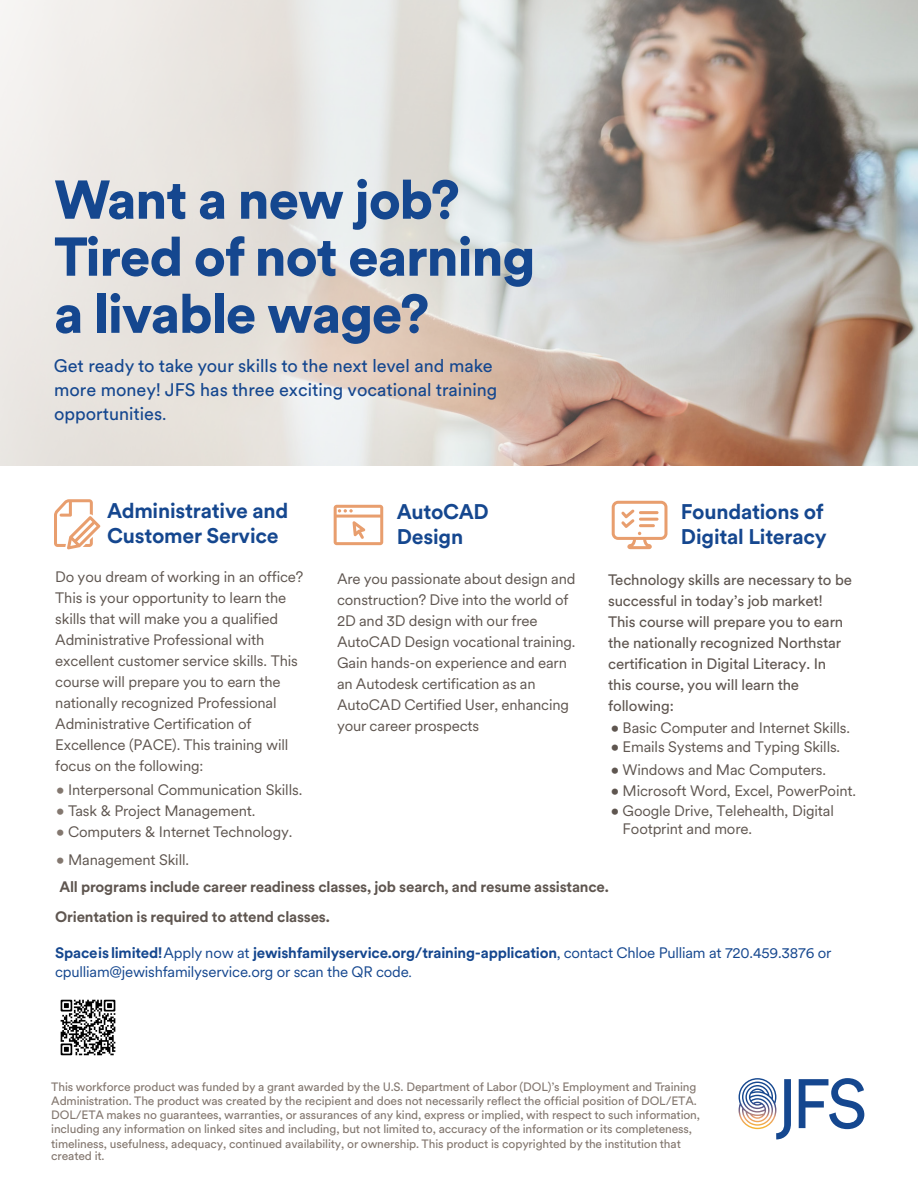
<style>
.page{position:relative;width:918px;height:1188px;background:#fff}
.page>*{position:absolute;margin:0;border:0;box-sizing:border-box;transform-origin:0 0}
.t1{font:900 54px/57px "Circular XX";letter-spacing:-.02em;color:#15478f}
.t2{font:700 21px/25.2px "Circular XX";letter-spacing:-.01em;color:#15478f}
.t3{font:18px/24px "Circular XX";color:#15478f}
.t4{font:15px/21px "Circular XX";letter-spacing:-.01em;color:#5f5650}
.t5{font:15px/21px "Circular XX";letter-spacing:-.01em;color:#5f5650}
.t6{font:15px/19.8px "Circular XX";letter-spacing:-.015em;color:#15478f}
.t7{font:700 15px/26.7px "Circular XX";letter-spacing:-.015em;color:#5f5650}
.t8{font:12px/14px "Circular XX";letter-spacing:-.01em;color:#83776f}
.s1{font-style:inherit}
.s2{color:#83776f}
.s3{font-weight:400;color:#83776f}
.s4{font-weight:400}
.s5{font-weight:700}
.s6{font-family:"Minion Pro"}
</style>
<div class="page">
<img style="left:0;top:0;width:918px;height:466px">
<svg style="left:54px;top:499px;width:46px;height:50px"></svg>
<svg style="left:612px;top:501px;width:55px;height:48px"></svg>
<svg style="left:334px;top:505px;width:49px;height:40px"></svg>
<svg style="left:739px;top:1078px;width:52px;height:61px"></svg>
<svg style="left:799px;top:1078px;width:65px;height:51px"></svg>
<img style="left:60px;top:999px;width:56px;height:57px">
<p class="t1" style="left:54px;top:169px;width:483px">Want a new job?<br>Tired of not earning a livable wage?</p>
<p class="t3" style="left:54px;top:353px;width:445px">Get ready to take your skills to the next level and make more money! JFS has three exciting vocational training opportunities<span class="s1">.</span></p>
<p class="t2" style="left:107px;top:497px;width:183px">Administrative and<br>Customer Service</p>
<p class="t4" style="left:55px;top:566px;width:250px">Do you dream of working in an office?<br>This is your opportunity to learn the skills that will make you a qualified Administrative Professional with excellent customer service skills. This course will prepare you to earn the nationally recognized Professional Administrative Certification of Excellence (PACE). This training will focus on the following:</p>
<p class="t2" style="left:681px;top:498px;width:147px">Foundations of<br>Digital Literacy</p>
<p class="t5" style="left:608px;top:569px;width:245px">Technology skills are necessary to be successful in today’s job market!<br>This course will prepare you to earn the nationally recognized Northstar certification in Digital Literacy. In this course, you will learn the following:</p>
<p class="t4" style="left:611px;top:716px;width:241px"><span class="s1">•</span> Basic Computer and Internet Skills.</p>
<p class="t4" style="left:611px;top:736px;width:231px"><span class="s1">•</span> Emails Systems and Typing Skills.</p>
<p class="t4" style="left:611px;top:758px;width:217px"><span class="s1">•</span> Windows and Mac Computers.</p>
<p class="t4" style="left:611px;top:779px;width:247px"><span class="s1">•</span> Microsoft Word, Excel, PowerPoint.</p>
<p class="t4" style="left:623px;top:801px;width:213px;line-height:18.5px;text-indent:-12px"><span class="s1">•</span> Google Drive, Telehealth, Digital<br>Footprint and more.</p>
<p class="t2" style="left:397px;top:498px;width:94px">AutoCAD</p>
<p class="t2" style="left:397px;top:523px;width:68px">Design</p>
<p class="t4" style="left:337px;top:567px;width:240px">Are you passionate about design and construction? Dive into the world of<br>2D and 3D design with our free<br>AutoCAD Design vocational training.<br>Gain hands-on experience and earn an Autodesk certification as an<br>AutoCAD Certified User, enhancing your career prospects</p>
<p class="t4" style="left:56px;top:779px;width:248px"><span class="s2">•</span> Interpersonal Communication Skills.</p>
<p class="t4" style="left:56px;top:800px;width:201px"><span class="s2">•</span> Task &amp; Project Management.</p>
<p class="t4" style="left:56px;top:821px;width:238px"><span class="s2">•</span> Computers &amp; Internet Technology.</p>
<p class="t7" style="left:56px;top:846px;width:554px"><span class="s3">•</span> <span class="s4">Management Skill.<br></span>All programs include career readiness classes, job search, and resume assistance.</p>
<p class="t7" style="left:55px;top:903px;width:276px">Orientation is required to attend classes.</p>
<p class="t6" style="left:55px;top:942px;width:778px"><span class="s5">Spaceis limited!</span>Apply now at <span class="s5">jewishfamilyservice.org/training-application</span>, contact Chloe Pulliam at 720.459.3876 or cpulliam@jewishfamilyservice.org or scan the QR code<span class="s6">.</span></p>
<p class="t8" style="left:51px;top:1079px;width:650px">This workforce product was funded by a grant awarded by the U.S. Department of Labor (DOL)’s Employment and Training Administration. The product was created by the recipient and does not necessarily reflect the official position of DOL/ETA.<br>DOL/ETA makes no guarantees, warranties, or assurances of any kind, express or implied, with respect to such information, including any information on linked sites and including, but not limited to, accuracy of the information or its completeness,</p>
<p class="t8" style="left:51px;top:1137px;width:631px;line-height:12.3px">timeliness, usefulness, adequacy, continued availability, or ownership. This product is copyrighted by the institution that created it.</p>
</div>
